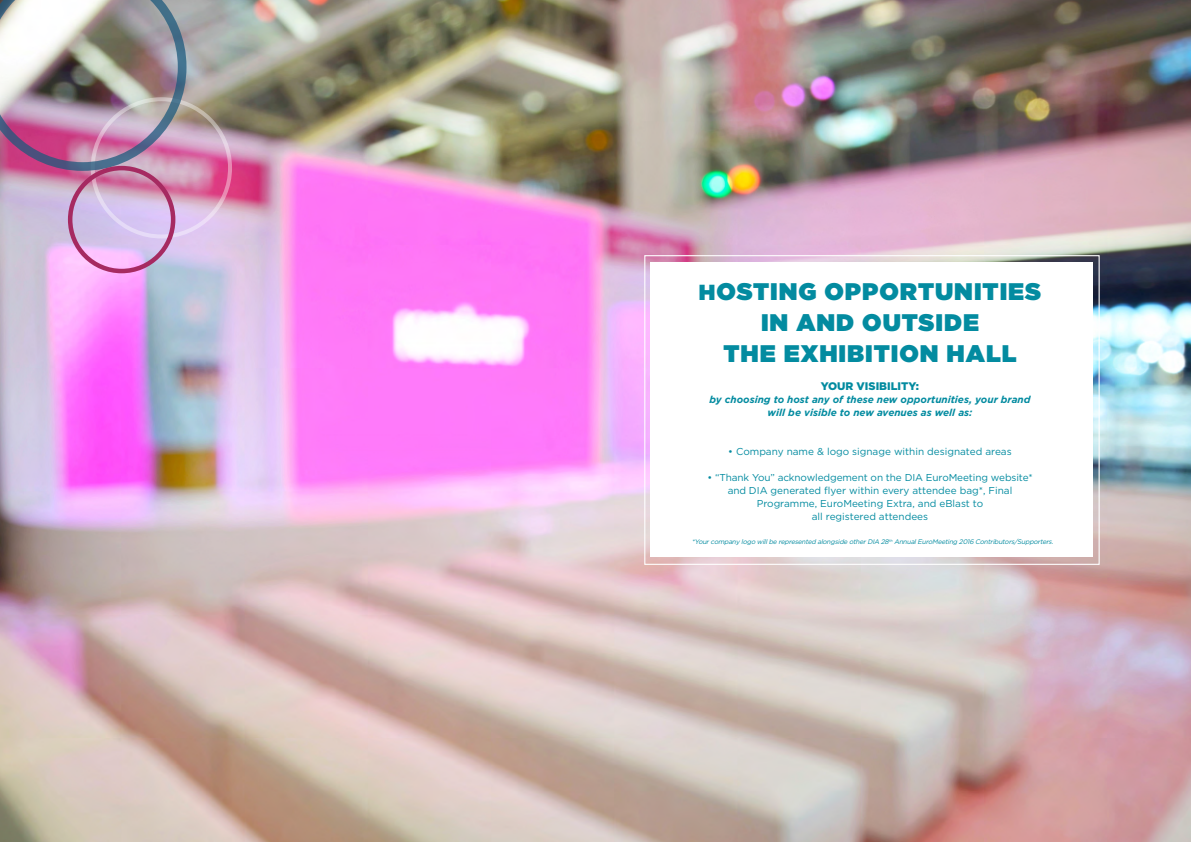
<style>
.page{position:relative;width:1191px;height:842px;background:#fff}
.page>*{position:absolute;margin:0;border:0;box-sizing:border-box;transform-origin:0 0}
.t1{font:900 24px "Gotham";letter-spacing:.04em;color:#038ba0}
.t2{font:900 11px "Gotham";color:#038ba0}
.t3{font:10px/13px "Gotham";color:#038ba0;text-align:center}
.t4{font:italic 700 10px/13px "Gotham";color:#038ba0;text-align:center}
.t5{font:italic 6.6px "Gotham";color:#038ba0}
.s1{font-size:21.8px}
</style>
<div class="page">
<img style="left:0;top:0;width:1191px;height:842px">
<div style="left:651px;top:262px;width:442px;height:295px;background:#fff"></div>
<div style="left:644px;top:255px;width:455px;height:310px;border:1px solid #fff"></div>
<div style="left:91px;top:97px;width:141px;height:141px;border:4px solid #fff;border-radius:50%"></div>
<img style="left:0;top:0;width:186px;height:171px">
<div style="left:68px;top:166px;width:107px;height:107px;border:4px solid #a62a61;border-radius:50%"></div>
<p class="t1" style="left:699px;top:277px;width:344px"><span class="s1">H</span>OSTING OPPORTUNITIES</p>
<p class="t1" style="left:761px;top:308px;width:219px">IN AND OUTSIDE</p>
<p class="t1" style="left:723px;top:339px;width:294px">THE EXHIBITION HALL</p>
<p class="t2" style="left:821px;top:380px;width:100px">YOUR VISIBILITY:</p>
<p class="t4" style="left:709px;top:393px;width:322px">by choosing to host any of these new opportunities, your brand will be visible to new avenues as well as:</p>
<p class="t3" style="left:728px;top:445px;width:285px">• Company name &amp; logo signage within designated areas</p>
<p class="t3" style="left:707px;top:471px;width:327px">• “Thank You” acknowledgement on the DIA EuroMeeting website* and DIA generated flyer within every attendee bag*, Final<br>Programme, EuroMeeting Extra, and eBlast to</p>
<p class="t3" style="left:812px;top:510px;width:118px">all registered attendees</p>
<p class="t5" style="left:692px;top:538px;width:364px">*Yourcompany logo willbe represented alongside otherDIA 28<sup>th</sup> AnnualEuroMeeting 2016 Contributors/Supporters.</p>
</div>
